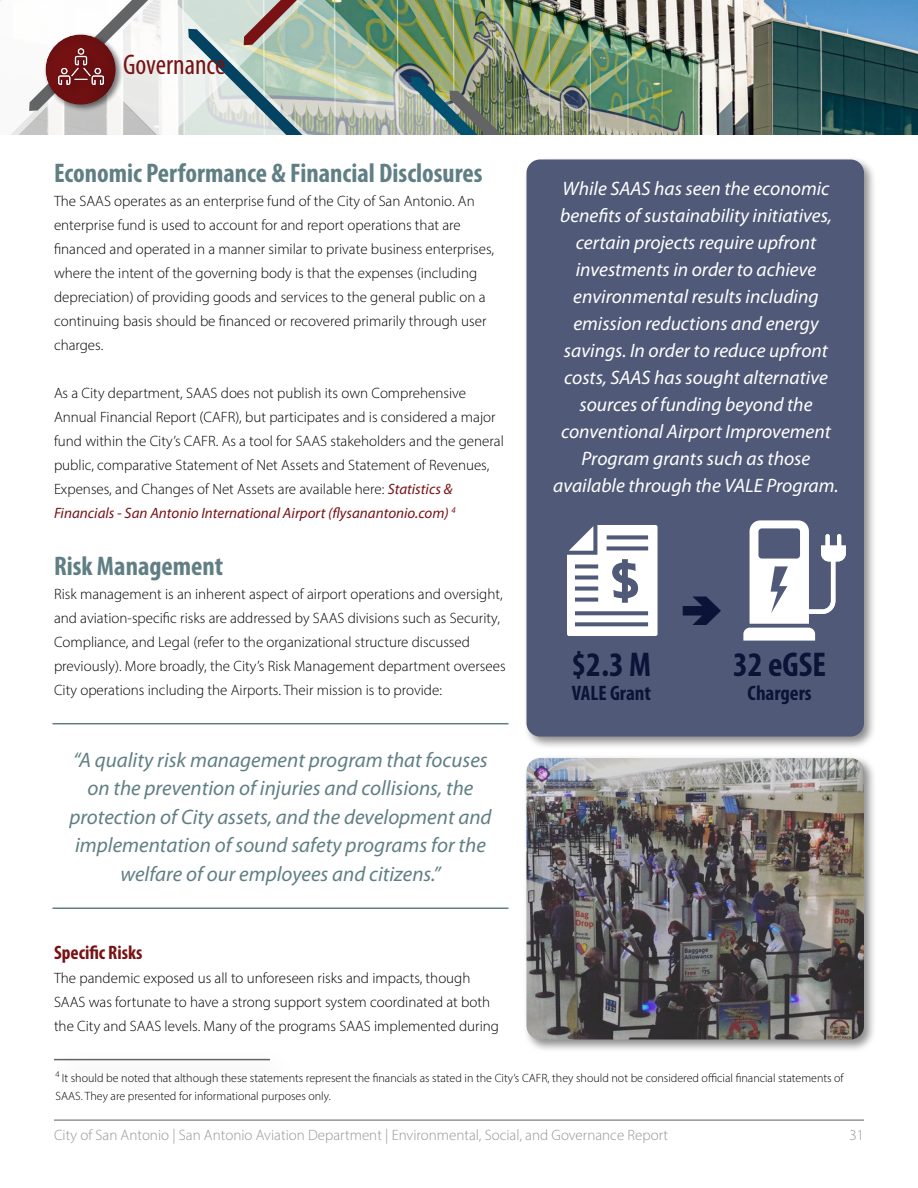
<style>
.page{position:relative;width:918px;height:1188px;background:#fff}
.page>*{position:absolute;margin:0;border:0;box-sizing:border-box;transform-origin:0 0}
.t1{font:700 condensed 34.5px "Myriad Pro";color:#0b1337}
.t2{font:condensed 28.5px "Myriad Pro";color:#781214}
.t3{font:700 condensed 27px "Myriad Pro";color:#607f84}
.t4{font:italic 21px/28.5px "Myriad Pro";color:#607f84;text-align:center}
.t5{font:700 condensed 21px "Myriad Pro";color:#0b1337}
.t6{font:italic 19.5px/27px "Myriad Pro";color:#fff;text-align:center}
.t7{font:700 condensed 19.5px "Myriad Pro";color:#781214}
.t8{font:300 15px/24px "Myriad Pro";color:#000}
.t9{font:300 15px "Myriad Pro";color:#939598}
.t10{font:300 12px/18px "Myriad Pro";color:#000}
.s1{font-weight:400;font-style:italic;color:#781214}
</style>
<div class="page">
<img style="left:657px;top:0;width:261px;height:135px">
<hr style="left:54px;top:1119px;width:810px;height:2px;background:#939598">
<img style="left:0;top:0;width:657px;height:135px">
<div style="left:44px;top:33px;width:80px;height:80px;background:#000;opacity:.5"></div>
<div style="left:33px;top:23px;width:97px;height:83px;background:#000;opacity:.2"></div>
<div style="left:52px;top:43px;width:70px;height:60px;background:#000;opacity:.5"></div>
<img style="left:59px;top:49px;width:44px;height:36px">
<hr style="left:54px;top:1059px;width:216px;height:1px;background:#636466">
<div style="left:523px;top:156px;width:354px;height:594px;background:#000;opacity:.45"></div>
<div style="left:526px;top:159px;width:338px;height:578px;background:#505a78;border-radius:14px"></div>
<svg style="left:743px;top:520px;width:103px;height:121px"></svg>
<svg style="left:567px;top:525px;width:91px;height:111px"></svg>
<hr style="left:52px;top:723px;width:456px;height:1px;background:#607f84">
<hr style="left:52px;top:908px;width:456px;height:1px;background:#607f84">
<div style="left:523px;top:755px;width:354px;height:297px;background:#000;opacity:.45"></div>
<img style="left:526px;top:758px;width:338px;height:282px">
<h2 class="t2" style="left:123px;top:48px;width:104px">Governance</h2>
<h3 class="t3" style="left:54px;top:157px;width:430px">Economic Performance &amp; Financial Disclosures</h3>
<p class="t8" style="left:54px;top:189px;width:442px">The SAAS operates as an enterprise fund of the City of San Antonio. An enterprise fund is used to account for and report operations that are financed and operated in a manner similar to private business enterprises, where the intent of the governing body is that the expenses (including depreciation) of providing goods and services to the general public on a continuing basis should be financed or recovered primarily through user charges.</p>
<p class="t8" style="left:54px;top:381px;width:451px">As a City department, SAAS does not publish its own Comprehensive Annual Financial Report (CAFR), but participates and is considered a major fund within the City’s CAFR. As a tool for SAAS stakeholders and the general public, comparative Statement of Net Assets and Statement of Revenues, Expenses, and Changes of Net Assets are available here: <span class="s1">Statistics &amp; Financials - San Antonio International Airport (flysanantonio.com)</span> <sup>4</sup></p>
<h3 class="t3" style="left:54px;top:550px;width:171px">Risk Management</h3>
<p class="t8" style="left:54px;top:582px;width:453px">Risk management is an inherent aspect of airport operations and oversight, and aviation-specific risks are addressed by SAAS divisions such as Security, Compliance, and Legal (refer to the organizational structure discussed previously). More broadly, the City’s Risk Management department oversees City operations including the Airports. Their mission is to provide:</p>
<p class="t4" style="left:69px;top:745px;width:424px">“A quality risk management program that focuses on the prevention of injuries and collisions, the protection of City assets, and the development and implementation of sound safety programs for the welfare of our employees and citizens.”</p>
<h3 class="t7" style="left:54px;top:941px;width:90px">Specific Risks</h3>
<p class="t8" style="left:54px;top:966px;width:447px">The pandemic exposed us all to unforeseen risks and impacts, though<br>SAAS was fortunate to have a strong support system coordinated at both the City and SAAS levels. Many of the programs SAAS implemented during</p>
<p class="t6" style="left:553px;top:174px;width:287px">While SAAS has seen the economic benefits of sustainability initiatives, certain projects require upfront investments in order to achieve environmental results including emission reductions and energy savings. In order to reduce upfront costs, SAAS has sought alternative sources of funding beyond the conventional Airport Improvement Program grants such as those available through the VALE Program.</p>
<h1 class="t1" style="left:572px;top:643px;width:81px">$2.3 M</h1>
<h3 class="t5" style="left:572px;top:680px;width:81px">VALE Grant</h3>
<h1 class="t1" style="left:733px;top:643px;width:94px">32 eGSE</h1>
<h3 class="t5" style="left:748px;top:680px;width:66px">Chargers</h3>
<p class="t10" style="left:56px;top:1069px;width:790px"><sup>4</sup> It should be noted that although these statements represent the financials as stated in the City’s CAFR, they should not be considered official financial statements of<br>SAAS. They are presented for informational purposes only.</p>
<p class="t9" style="left:54px;top:1126px;width:616px">City of San Antonio | San Antonio Aviation Department | Environmental, Social, and Governance Report</p>
<p class="t9" style="left:849px;top:1126px;width:16px">31</p>
</div>
